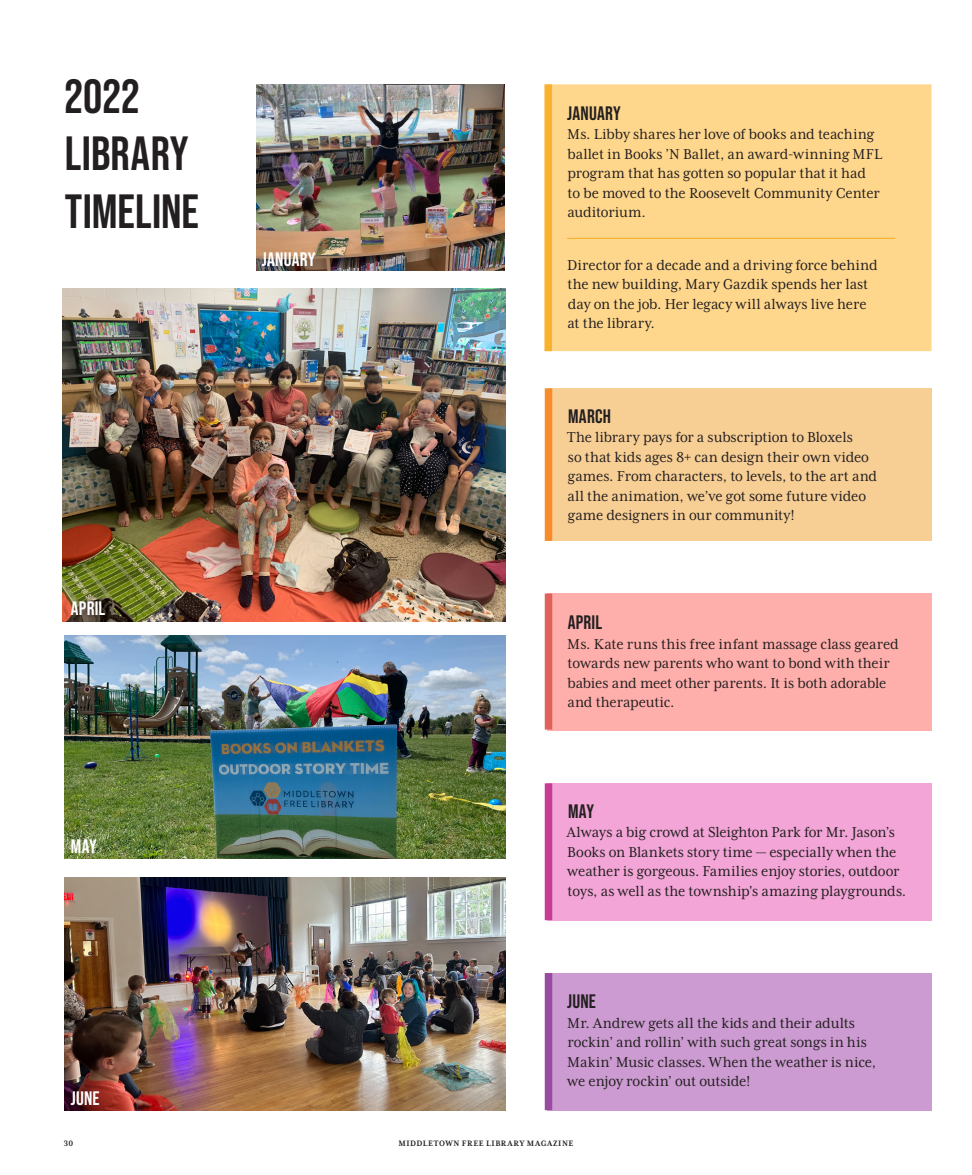
<style>
.page{position:relative;width:972px;height:1175px;background:#fff}
.page>*{position:absolute;margin:0;border:0;box-sizing:border-box;transform-origin:0 0}
.body_2{font:700 48px/57.6px "Bebas Neue Pro";letter-spacing:.005em;color:#231f20}
.body_2-2{font:700 19.5px "Bebas Neue Pro";letter-spacing:.01em;color:#231f20}
.body_2-3{font:700 19.5px "Bebas Neue Pro";letter-spacing:.01em;color:#fff}
.body_2-4{font:16.5px/19.5px "Mrs Eaves XL Serif Nar OT";letter-spacing:-.005em;color:#231f20}
.t1{font:700 9px "Mrs Eaves XL Serif Nar OT";letter-spacing:.06em;color:#231f20}
</style>
<div class="page">
<div style="left:552px;top:84px;width:380px;height:267px;background:#ffd78c"></div>
<div style="left:544px;top:84px;width:8px;height:267px;background:#fab12e"></div>
<div style="left:547px;top:388px;width:385px;height:153px;background:#f7ce94"></div>
<div style="left:545px;top:388px;width:7px;height:153px;background:#f78c2a"></div>
<div style="left:547px;top:593px;width:385px;height:137px;background:#ffafab"></div>
<div style="left:545px;top:593px;width:7px;height:136px;background:#e0615a"></div>
<div style="left:547px;top:783px;width:385px;height:137px;background:#f2a5d6"></div>
<div style="left:545px;top:783px;width:7px;height:137px;background:#c73c95"></div>
<div style="left:547px;top:973px;width:385px;height:137px;background:#cc9bd1"></div>
<div style="left:545px;top:973px;width:7px;height:137px;background:#994ba1"></div>
<img style="left:256px;top:84px;width:249px;height:187px">
<img style="left:62px;top:289px;width:443px;height:332px">
<img style="left:65px;top:635px;width:440px;height:223px">
<img style="left:65px;top:878px;width:440px;height:232px">
<hr style="left:567px;top:238px;width:328px;height:1px;background:#fab12e">
<p class="body_2" style="left:65px;top:66px;width:135px">2022<br>LIBRARY<br>TIMELINE</p>
<p class="body_2-3" style="left:262px;top:248px;width:55px">JANUARY</p>
<p class="body_2-3" style="left:71px;top:597px;width:36px">APRIL</p>
<p class="body_2-3" style="left:71px;top:835px;width:27px">MAY</p>
<p class="body_2-3" style="left:71px;top:1087px;width:30px">JUNE</p>
<p class="body_2-2" style="left:567px;top:102px;width:55px">JANUARY</p>
<p class="body_2-4" style="left:567px;top:125px;width:316px">Ms. Libby shares her love of books and teaching ballet in Books ’N Ballet, an award-winning MFL program that has gotten so popular that it had to be moved to the Roosevelt Community Center auditorium.</p>
<p class="body_2-4" style="left:567px;top:255px;width:312px">Director for a decade and a driving force behind the new building, Mary Gazdik spends her last day on the job. Her legacy will always live here at the library.</p>
<p class="body_2-2" style="left:568px;top:405px;width:44px">MARCH</p>
<p class="body_2-4" style="left:567px;top:427px;width:312px">The library pays for a subscription to Bloxels<br>so that kids ages 8+ can design their own video games. From characters, to levels, to the art and all the animation, we’ve got some future video game designers in our community!</p>
<p class="body_2-2" style="left:568px;top:611px;width:36px">APRIL</p>
<p class="body_2-4" style="left:567px;top:634px;width:333px">Ms. Kate runs this free infant massage class geared towards new parents who want to bond with their babies and meet other parents. It is both adorable and therapeutic.</p>
<p class="body_2-2" style="left:568px;top:799px;width:27px">MAY</p>
<p class="body_2-4" style="left:567px;top:822px;width:341px">Always a big crowd at Sleighton Park for Mr. Jason’s Books on Blankets story time — especially when the weather is gorgeous. Families enjoy stories, outdoor toys, as well as the township's amazing playgrounds.</p>
<p class="body_2-2" style="left:567px;top:990px;width:30px">JUNE</p>
<p class="body_2-4" style="left:567px;top:1013px;width:311px">Mr. Andrew gets all the kids and their adults rockin’ and rollin’ with such great songs in his Makin’ Music classes. When the weather is nice, we enjoy rockin’ out outside!</p>
<p class="t1" style="left:64px;top:1138px;width:11px">30</p>
<p class="t1" style="left:398px;top:1138px;width:177px">MIDDLETOWN FREE LIBRARY MAGAZINE</p>
</div>
